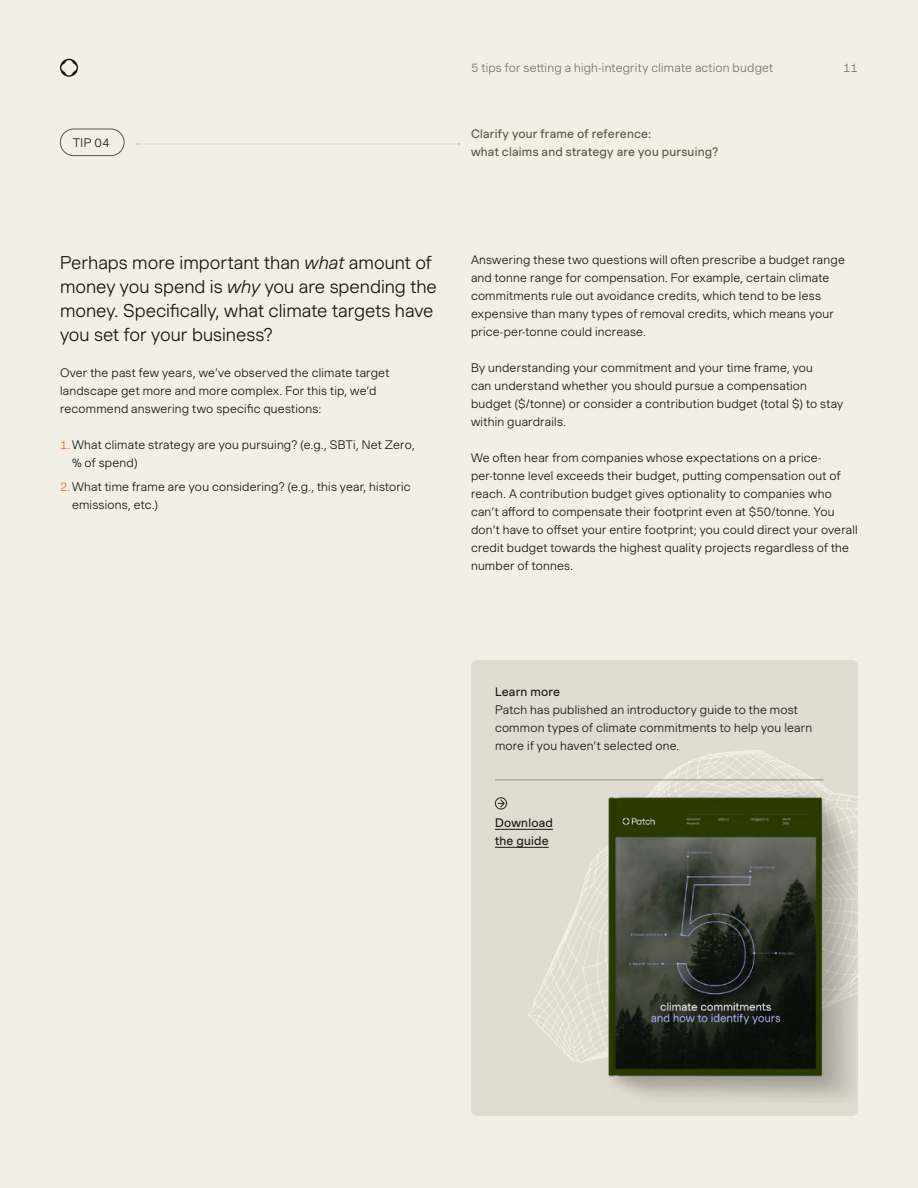
<style>
.page{position:relative;width:918px;height:1188px;background:#f2f0e6}
.page>*{position:absolute;margin:0;border:0;box-sizing:border-box;transform-origin:0 0}
.t1{font:300 18px/24px "Muoto";color:#171714}
.t2{font:300 12px/18px "Muoto";letter-spacing:.02em;color:#171714}
.t3{font:12px/18px "Muoto";letter-spacing:.02em;color:#5c5442}
.t4{font:300 12px "Muoto";letter-spacing:.015em;color:#737573}
.t5{font:12px/18px "Muoto";letter-spacing:.02em;color:#171714}
.s1{font-style:italic}
.s2{color:#eb632b}
</style>
<div class="page">
<div style="left:60px;top:129px;width:64px;height:27px;border:1px solid #5c5442;border-radius:13px"></div>
<svg style="left:137px;top:144px;width:323px;height:1px"></svg>
<div style="left:471px;top:660px;width:387px;height:456px;background:#e0dcd1;border-radius:6px"></div>
<svg style="left:527px;top:750px;width:285px;height:313px"></svg>
<img style="left:593px;top:778px;width:265px;height:321px">
<hr style="left:495px;top:829px;width:58px;height:1px;background:#171714">
<hr style="left:495px;top:847px;width:54px;height:1px;background:#171714">
<svg style="left:498px;top:799px;width:7px;height:8px"></svg>
<div style="left:495px;top:797px;width:12px;height:12px;border:1px solid #2b261c;border-radius:50%"></div>
<hr style="left:495px;top:780px;width:329px;height:1px;background:#998f78">
<svg style="left:60px;top:59px;width:18px;height:18px"></svg>
<p class="t4" style="left:471px;top:59px;width:304px">5 tips for setting a high-integrity climate action budget</p>
<p class="t4" style="left:843px;top:59px;width:16px">11</p>
<p class="t2" style="left:73px;top:133px;width:38px">TIP 04</p>
<p class="t3" style="left:471px;top:124px;width:249px">Clarify your frame of reference:<br>what claims and strategy are you pursuing?</p>
<h1 class="t1" style="left:60px;top:251px;width:378px">Perhaps more important than <span class="s1">what</span> amount of money you spend is <span class="s1">why</span> you are spending the money. Specifically, what climate targets have you set for your business?</h1>
<p class="t2" style="left:60px;top:364px;width:331px">Over the past few years, we’ve observed the climate target landscape get more and more complex. For this tip, we’d recommend answering two specific questions:</p>
<p class="t2" style="left:72px;top:436px;width:344px;text-indent:-12px"><span class="s2">1.</span>What climate strategy are you pursuing? (e.g., SBTi, Net Zero, % of spend)</p>
<p class="t2" style="left:72px;top:478px;width:340px;text-indent:-12px"><span class="s2">2.</span>What time frame are you considering? (e.g., this year, historic emissions, etc.)</p>
<p class="t2" style="left:471px;top:250px;width:375px">Answering these two questions will often prescribe a budget range and tonne range for compensation. For example, certain climate commitments rule out avoidance credits, which tend to be less expensive than many types of removal credits, which means your price-per-tonne could increase.</p>
<p class="t2" style="left:471px;top:358px;width:374px">By understanding your commitment and your time frame, you<br>can understand whether you should pursue a compensation budget ($/tonne) or consider a contribution budget (total $) to stay within guardrails.</p>
<p class="t2" style="left:471px;top:448px;width:388px">We often hear from companies whose expectations on a price&shy;per-tonne level exceeds their budget, putting compensation out of reach. A contribution budget gives optionality to companies who can’t afford to compensate their footprint even at $50/tonne. You don’t have to offset your entire footprint; you could direct your overall credit budget towards the highest quality projects regardless of the number of tonnes.</p>
<p class="t5" style="left:495px;top:682px;width:67px">Learn more</p>
<p class="t2" style="left:495px;top:700px;width:319px">Patch has published an introductory guide to the most common types of climate commitments to help you learn more if you haven’t selected one.</p>
<p class="t5" style="left:495px;top:813px;width:59px">Download the guide</p>
</div>
